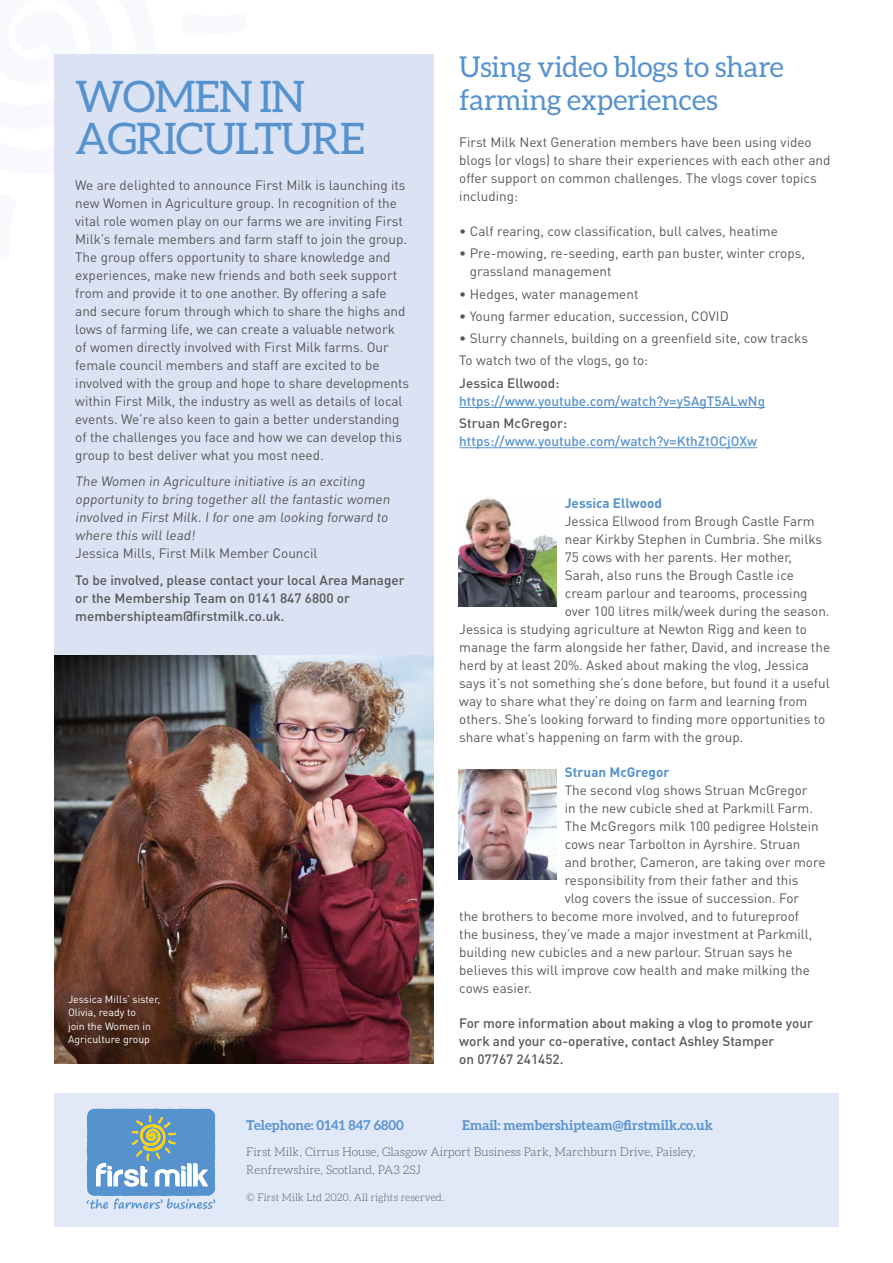
<style>
.page{position:relative;width:893px;height:1263px;background:#fff}
.page>*{position:absolute;margin:0;border:0;box-sizing:border-box;transform-origin:0 0}
.t1{font:43.5px/42px "Aleo";letter-spacing:-.03em;color:#5692ce}
.t2{font:28.65px/33px "Aleo";letter-spacing:-.01em;color:#5692ce}
.t3{font:13.5px/18px "DIN Pro";color:#575756}
.t4{font:500 13.5px/18px "DIN Pro";color:#575756}
.t5{font:500 13.5px "DIN Pro";color:#5692ce}
.t6{font:700 13.5px "Aleo";color:#5692ce}
.t7{font:700 13.5px "DIN Pro";color:#5692ce}
.t8{font:300 12px/18px "Aleo";color:#575756}
.t9{font:10.5px/13.5px "DIN Pro";color:#fff}
.t10{font:300 10.5px "Aleo";color:#575756}
</style>
<div class="page">
<div style="left:54px;top:54px;width:380px;height:1003px;background:#dae2f4"></div>
<div style="left:54px;top:1093px;width:785px;height:134px;background:#e1e8f7"></div>
<svg style="left:87px;top:1108px;width:128px;height:101px;background:#7ea9cf"></svg>
<hr style="left:459px;top:407px;width:306px;height:1px;background:#5692ce">
<hr style="left:459px;top:447px;width:298px;height:1px;background:#5692ce">
<img style="left:54px;top:656px;width:380px;height:407px">
<img style="left:459px;top:770px;width:97px;height:109px">
<img style="left:459px;top:498px;width:97px;height:108px">
<h1 class="t1" style="left:75px;top:75px;width:292px">WOMEN IN<br>AGRICULTURE</h1>
<p class="t3" style="left:75px;top:175px;width:336px">We are delighted to announce First Milk is launching its new Women in Agriculture group. In recognition of the vital role women play on our farms we are inviting First Milk’s female members and farm staff to join the group.<br>The group offers opportunity to share knowledge and experiences, make new friends and both seek support from and provide it to one another. By offering a safe and secure forum through which to share the highs and lows of farming life, we can create a valuable network of women directly involved with First Milk farms. Our female council members and staff are excited to be involved with the group and hope to share developments within First Milk, the industry as well as details of local events. We’re also keen to gain a better understanding of the challenges you face and how we can develop this group to best deliver what you most need.</p>
<p class="t3" style="left:75px;top:472px;width:318px">The Women in Agriculture initiative is an exciting opportunity to bring together all the fantastic women involved in First Milk. I for one am looking forward to where this will lead!<br>Jessica Mills, First Milk Member Council</p>
<p class="t4" style="left:75px;top:570px;width:331px">To be involved, please contact your local Area Manager or the Membership Team on 0141 847 6800 or membershipteam@firstmilk.co.uk.</p>
<p class="t9" style="left:68px;top:991px;width:94px">Jessica Mills’ sister,<br>Olivia, ready to<br>join the Women in<br>Agriculture group</p>
<h2 class="t2" style="left:459px;top:50px;width:326px">Using video blogs to share farming experiences</h2>
<p class="t3" style="left:459px;top:133px;width:373px">First Milk Next Generation members have been using video blogs (or vlogs) to share their experiences with each other and offer support on common challenges. The vlogs cover topics including:</p>
<p class="t3" style="left:459px;top:222px;width:320px">• Calf rearing, cow classification, bull calves, heatime</p>
<p class="t3" style="left:470px;top:244px;width:337px;text-indent:-11px">• Pre-mowing, re-seeding, earth pan buster, winter crops, grassland management</p>
<p class="t3" style="left:459px;top:284px;width:181px">• Hedges, water management</p>
<p class="t3" style="left:459px;top:306px;width:271px">• Young farmer education, succession, COVID</p>
<p class="t3" style="left:459px;top:327px;width:350px;line-height:22.2px">• Slurry channels, building on a greenfield site, cow tracks<br>To watch two of the vlogs, go to:</p>
<p class="t4" style="left:459px;top:373px;width:102px">Jessica Ellwood:</p>
<p class="t5" style="left:459px;top:392px;width:307px">https://www.youtube.com/watch?v=ySAgT5ALwNg</p>
<p class="t4" style="left:459px;top:413px;width:109px">Struan McGregor:</p>
<p class="t5" style="left:459px;top:432px;width:299px">https://www.youtube.com/watch?v=KthZtOCjOXw</p>
<p class="t7" style="left:565px;top:494px;width:99px">Jessica Ellwood</p>
<p class="t3" style="left:565px;top:512px;width:252px">Jessica Ellwood from Brough Castle Farm</p>
<p class="t3" style="left:565px;top:530px;width:259px">near Kirkby Stephen in Cumbria. She milks</p>
<p class="t3" style="left:565px;top:548px;width:229px">75 cows with her parents. Her mother,</p>
<p class="t3" style="left:565px;top:566px;width:231px">Sarah, also runs the Brough Castle ice</p>
<p class="t3" style="left:565px;top:584px;width:244px">cream parlour and tearooms, processing</p>
<p class="t3" style="left:565px;top:602px;width:266px">over 100 litres milk/week during the season.</p>
<p class="t3" style="left:459px;top:620px;width:349px">Jessica is studying agriculture at Newton Rigg and keen to</p>
<p class="t3" style="left:459px;top:638px;width:372px">manage the farm alongside her father, David, and increase the</p>
<p class="t3" style="left:459px;top:656px;width:351px">herd by at least 20%. Asked about making the vlog, Jessica</p>
<p class="t3" style="left:459px;top:674px;width:372px">says it’s not something she’s done before, but found it a useful</p>
<p class="t3" style="left:459px;top:692px;width:350px">way to share what they’re doing on farm and learning from</p>
<p class="t3" style="left:459px;top:710px;width:368px">others. She’s looking forward to finding more opportunities to</p>
<p class="t3" style="left:459px;top:728px;width:286px">share what’s happening on farm with the group.</p>
<p class="t7" style="left:565px;top:763px;width:106px">Struan McGregor</p>
<p class="t3" style="left:565px;top:781px;width:244px">The second vlog shows Struan McGregor</p>
<p class="t3" style="left:565px;top:799px;width:250px">in the new cubicle shed at Parkmill Farm.</p>
<p class="t3" style="left:565px;top:817px;width:255px">The McGregors milk 100 pedigree Holstein</p>
<p class="t3" style="left:565px;top:835px;width:237px">cows near Tarbolton in Ayrshire. Struan</p>
<p class="t3" style="left:565px;top:853px;width:262px">and brother, Cameron, are taking over more</p>
<p class="t3" style="left:565px;top:871px;width:235px">responsibility from their father and this</p>
<p class="t3" style="left:565px;top:889px;width:236px">vlog covers the issue of succession. For</p>
<p class="t3" style="left:459px;top:907px;width:341px">the brothers to become more involved, and to futureproof</p>
<p class="t3" style="left:459px;top:925px;width:355px">the business, they’ve made a major investment at Parkmill,</p>
<p class="t3" style="left:459px;top:943px;width:335px">building new cubicles and a new parlour. Struan says he</p>
<p class="t3" style="left:459px;top:961px;width:352px">believes this will improve cow health and make milking the</p>
<p class="t3" style="left:459px;top:979px;width:74px">cows easier.</p>
<p class="t4" style="left:459px;top:1014px;width:355px">For more information about making a vlog to promote your work and your co-operative, contact Ashley Stamper<br>on 07767 241452.</p>
<p class="t6" style="left:246px;top:1117px;width:159px">Telephone: 0141 847 6800</p>
<p class="t6" style="left:462px;top:1117px;width:252px">Email: membershipteam@firstmilk.co.uk</p>
<p class="t8" style="left:246px;top:1143px;width:451px">First Milk, Cirrus House, Glasgow Airport Business Park, Marchburn Drive, Paisley,<br>Renfrewshire, Scotland, PA3 2SJ</p>
<p class="t10" style="left:246px;top:1191px;width:199px">© First Milk Ltd 2020. All rights reserved.</p>
</div>
